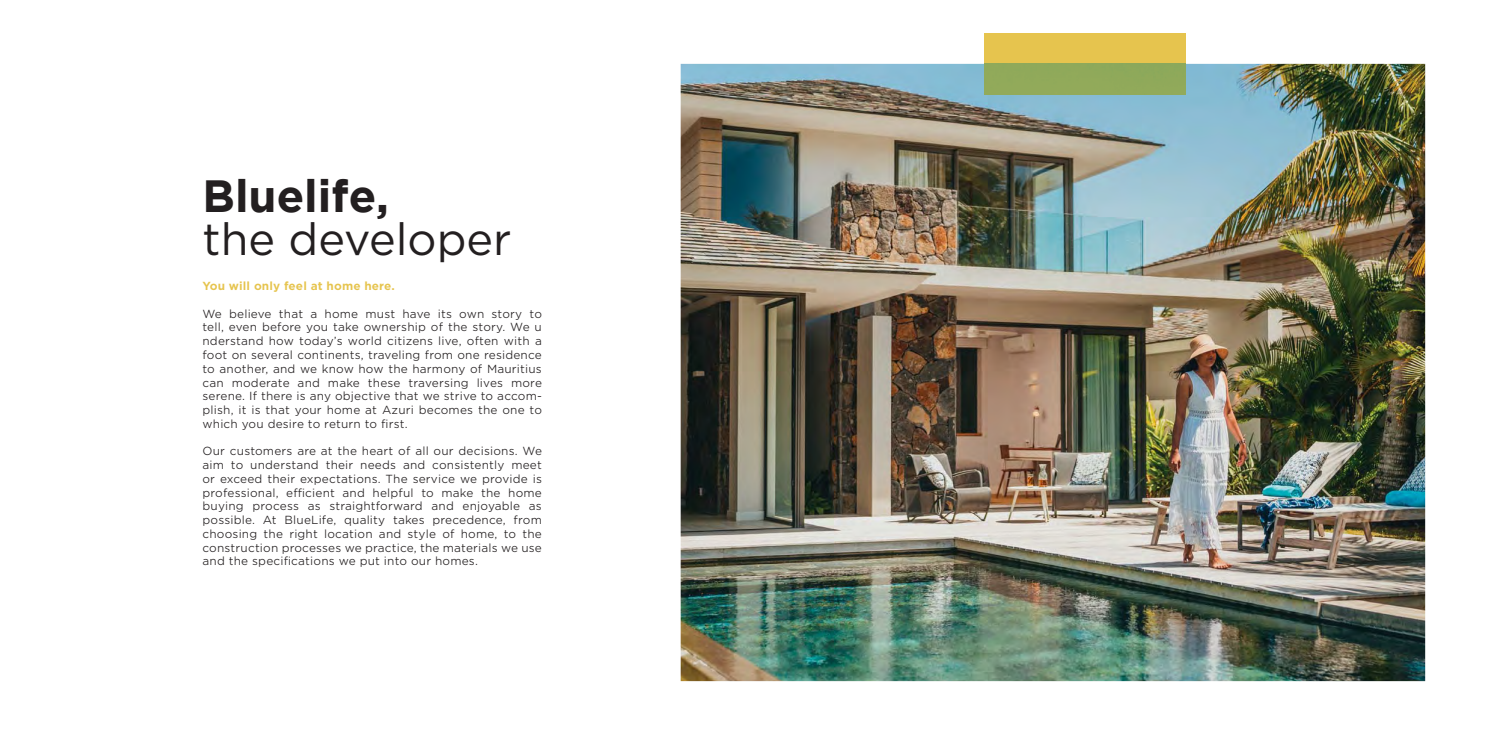
<style>
.page{position:relative;width:1489px;height:745px;background:#fff}
.page>*{position:absolute;margin:0;border:0;box-sizing:border-box;transform-origin:0 0}
.t1{font:45px "Gotham";color:#231f20}
.t2{font:700 45px "Gotham";color:#231f20}
.t3{font:300 11.25px/13.8px "Gotham S Sm";letter-spacing:.015em;color:#231f20;text-align:justify}
.t4{font:700 11.25px "Gotham S Sm";letter-spacing:.01em;color:#e6c44e}
</style>
<div class="page">
<img style="left:680px;top:64px;width:744px;height:616px">
<div style="left:984px;top:34px;width:201px;height:30px;background:#e6c44e"></div>
<div style="left:984px;top:64px;width:201px;height:30px;background:#90a95a"></div>
<h1 class="t2" style="left:202px;top:179px;width:188px">Bluelife,</h1>
<h1 class="t1" style="left:202px;top:221px;width:310px">the developer</h1>
<p class="t4" style="left:202px;top:281px;width:194px">You will only feel at home here.</p>
<p class="t3" style="left:202px;top:307px;width:341px">We believe that a home must have its own story to tell, even before you take ownership of the story. We u nderstand how today’s world citizens live, often with a foot on several continents, traveling from one residence to another, and we know how the harmony of Mauritius can moderate and make these traversing lives more serene. If there is any objective that we strive to accom&shy;plish, it is that your home at Azuri becomes the one to which you desire to return to first.</p>
<p class="t3" style="left:202px;top:445px;width:341px">Our customers are at the heart of all our decisions. We aim to understand their needs and consistently meet or exceed their expectations. The service we provide is professional, efficient and helpful to make the home buying process as straightforward and enjoyable as possible. At BlueLife, quality takes precedence, from choosing the right location and style of home, to the construction processes we practice, the materials we use and the specifications we put into our homes.</p>
</div>
